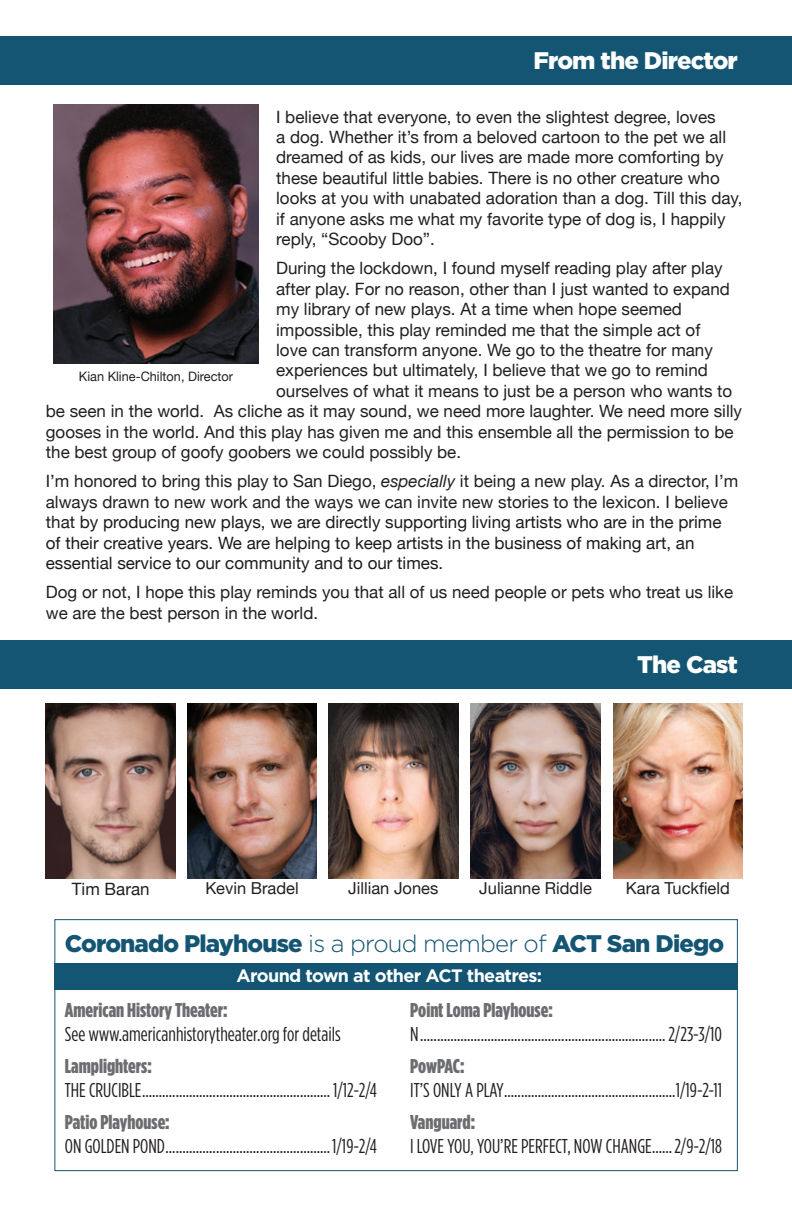
<style>
.page{position:relative;width:792px;height:1224px;background:#fff}
.page>*{position:absolute;margin:0;border:0;box-sizing:border-box;transform-origin:0 0}
.No_Spacing{font:900 24px "Gotham";letter-spacing:-.035em;color:#145573}
.No_Spacing-2{font:900 24px "Gotham";letter-spacing:-.035em;color:#fff}
.t1{font:20px/24px "Gotham Condensed";color:#231f20}
.t2{font:900 20px "Gotham Condensed";color:#6c6d70}
.No_Spacing-3{font:700 18px "Gotham";letter-spacing:-.035em;color:#fff}
.No_Spacing-4{font:17px/20.4px "Helvetica Neue";color:#231f20}
.t3{font:17px/20.4px "Helvetica Neue";color:#191c1f}
.No_Spacing-5{font:16.4px "Helvetica Neue";color:#231f20}
.t4{font:13px "Helvetica Neue";color:#231f20}
.s1{color:#231f20}
.s2{font-style:italic;color:#231f20}
.s3{font-weight:300}
.s4{font-weight:900;color:#6c6d70}
</style>
<div class="page">
<div style="left:0;top:37px;width:792px;height:48px;background:#145573"></div>
<div style="left:0;top:36px;width:792px;height:48px;background:#145573"></div>
<img style="left:54px;top:105px;width:204px;height:258px">
<div style="left:0;top:641px;width:792px;height:48px;background:#145573"></div>
<div style="left:0;top:640px;width:792px;height:48px;background:#145573"></div>
<img style="left:328px;top:704px;width:130px;height:175px">
<img style="left:471px;top:704px;width:129px;height:175px">
<img style="left:613px;top:704px;width:130px;height:175px">
<img style="left:187px;top:704px;width:130px;height:175px">
<img style="left:46px;top:704px;width:130px;height:175px">
<div style="left:54px;top:919px;width:684px;height:252px;border:1px solid #145573"></div>
<div style="left:54px;top:963px;width:684px;height:26px;background:#145573"></div>
<p class="No_Spacing-2" style="left:533px;top:44px;width:206px">From the Director</p>
<p class="No_Spacing-4" style="left:276px;top:107px;width:468px">I believe that everyone, to even the slightest degree, loves<br>a dog. Whether it’s from a beloved cartoon to the pet we all dreamed of as kids, our lives are made more comforting by these beautiful little babies. There is no other creature who looks at you with unabated adoration than a dog. Till this day, if anyone asks me what my favorite type of dog is, I happily reply, “Scooby Doo”.</p>
<p class="No_Spacing-4" style="left:276px;top:259px;width:448px">During the lockdown, I found myself reading play after play</p>
<p class="No_Spacing-4" style="left:276px;top:280px;width:455px">after play. For no reason, other than I just wanted to expand</p>
<p class="No_Spacing-4" style="left:276px;top:300px;width:407px">my library of new plays. At a time when hope seemed</p>
<p class="No_Spacing-4" style="left:276px;top:320px;width:426px">impossible, this play reminded me that the simple act of</p>
<p class="No_Spacing-4" style="left:276px;top:341px;width:438px">love can transform anyone. We go to the theatre for many</p>
<p class="No_Spacing-4" style="left:276px;top:361px;width:433px">experiences but ultimately, I believe that we go to remind</p>
<p class="No_Spacing-4" style="left:276px;top:382px;width:458px">ourselves of what it means to just be a person who wants to</p>
<p class="No_Spacing-4" style="left:46px;top:402px;width:698px">be seen in the world. As cliche as it may sound, we need more laughter. We need more silly</p>
<p class="No_Spacing-4" style="left:46px;top:422px;width:689px">gooses in the world. And this play has given me and this ensemble all the permission to be</p>
<p class="No_Spacing-4" style="left:46px;top:443px;width:417px">the best group of goofy goobers we could possibly be.</p>
<p class="t3" style="left:46px;top:472px;width:694px"><span class="s1">I’m honored to bring this play to San Diego,</span> <span class="s2">especially</span> <span class="s1">it being a new play. As a director, I’m always drawn to new work and the ways we can invite new stories to the lexicon. I believe that</span> by producing new plays, we are directly supporting living artists who are in the prime of their creative years. We are helping to keep artists in the business of making art, an essential service to our community and to our times.</p>
<p class="No_Spacing-4" style="left:46px;top:583px;width:689px">Dog or not, I hope this play reminds you that all of us need people or pets who treat us like we are the best person in the world.</p>
<p class="t4" style="left:79px;top:367px;width:156px">Kian Kline-Chilton, Director</p>
<p class="No_Spacing-2" style="left:637px;top:648px;width:102px">The Cast</p>
<p class="No_Spacing-4" style="left:72px;top:880px;width:79px">Tim Baran</p>
<p class="No_Spacing-5" style="left:205px;top:877px;width:95px">Kevin Bradel</p>
<p class="No_Spacing-5" style="left:348px;top:877px;width:92px">Jillian Jones</p>
<p class="No_Spacing-5" style="left:479px;top:877px;width:114px">Julianne Riddle</p>
<p class="No_Spacing-5" style="left:626px;top:877px;width:106px">Kara Tuckfield</p>
<p class="No_Spacing" style="left:65px;top:926px;width:661px">Coronado Playhouse <span class="s3">is a proud member of</span> ACT San Diego</p>
<p class="No_Spacing-3" style="left:237px;top:964px;width:307px">Around town at other ACT theatres:</p>
<p class="t2" style="left:65px;top:998px;width:164px">American History Theater:</p>
<p class="t1" style="left:65px;top:1022px;width:277px">See www.americanhistorytheater.org for details</p>
<p class="t2" style="left:65px;top:1054px;width:88px">Lamplighters:</p>
<p class="t1" style="left:65px;top:1078px;width:314px">THE CRUCIBLE........................................................ 1/12-2/4</p>
<p class="t2" style="left:65px;top:1110px;width:106px">Patio Playhouse:</p>
<p class="t1" style="left:65px;top:1134px;width:313px">ON GOLDEN POND.................................................1/19-2/4</p>
<p class="t2" style="left:410px;top:998px;width:144px">Point Loma Playhouse:</p>
<p class="t1" style="left:410px;top:1022px;width:313px">N.........................................................................2/23-3/10</p>
<p class="t2" style="left:410px;top:1054px;width:56px">PowPAC:</p>
<p class="t1" style="left:410px;top:1078px;width:314px">IT’S ONLY A PLAY...................................................1/19-2-11</p>
<p class="t1" style="left:410px;top:1110px;width:314px"><span class="s4">Vanguard:<br></span>I LOVE YOU, YOU’RE PERFECT, NOW CHANGE......2/9-2/18</p>
</div>
